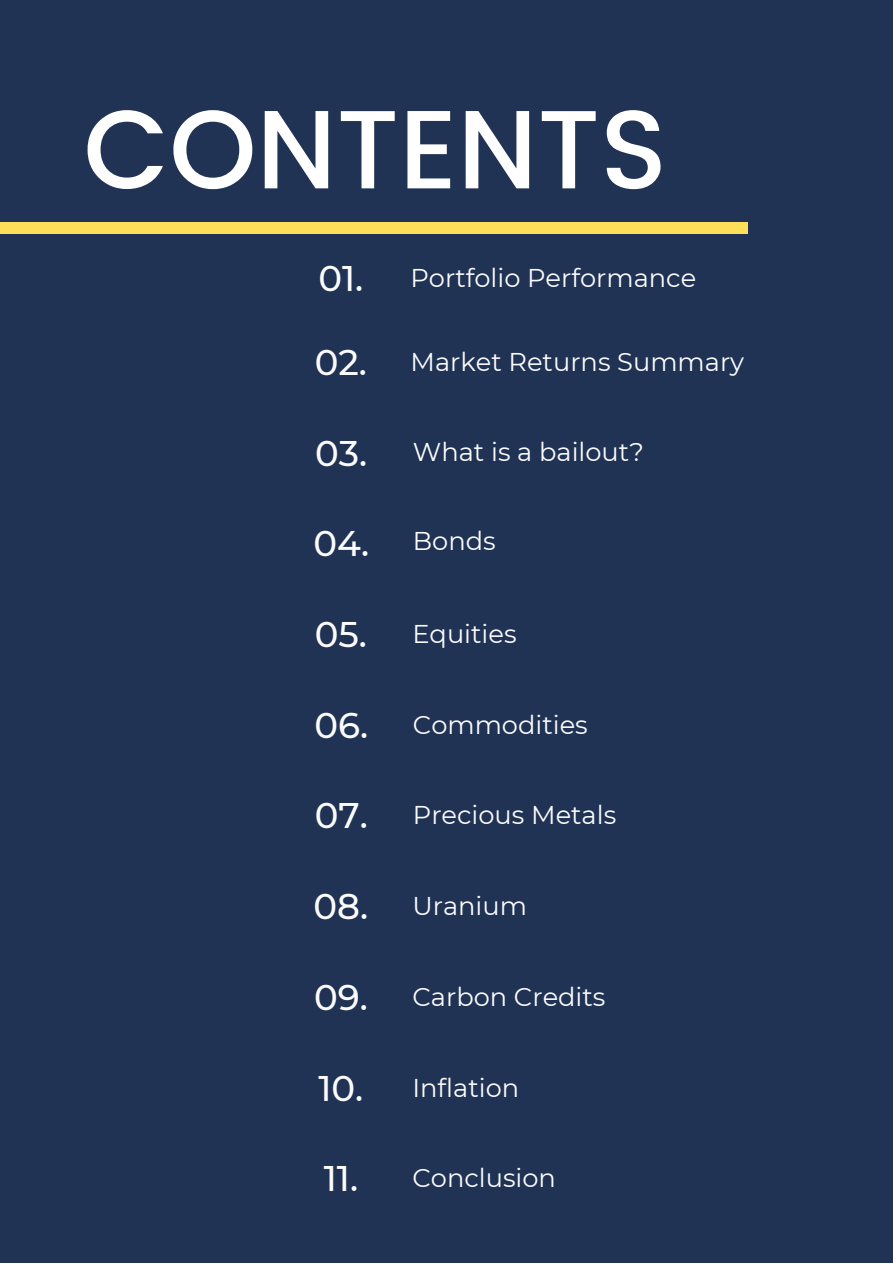
<style>
.page{position:relative;width:893px;height:1264px;background:#fff}
.page>*{position:absolute;margin:0;border:0;box-sizing:border-box;transform-origin:0 0}
.t1{font:500 111px "Poppins";color:#fff}
.t2{font:500 35.55px "Montserrat";color:#fbfbfc}
.t3{font:25.65px "Montserrat";color:#fbfbfc}
.s1{font-weight:500;font-size:35.55px}
</style>
<div class="page">
<div style="left:0;top:0;width:892px;height:1262px;background:#203354"></div>
<div style="left:0;top:222px;width:747px;height:11px;background:#ffde59"></div>
<h1 class="t1" style="left:83px;top:85px;width:585px">CONTENTS</h1>
<p class="t3" style="left:318px;top:262px;width:379px"><span class="s1">01.</span> Portfolio Performance</p>
<h2 class="t2" style="left:315px;top:340px;width:54px">02.</h2>
<h2 class="t2" style="left:315px;top:431px;width:54px">03.</h2>
<p class="t3" style="left:410px;top:346px;width:335px">Market Returns Summary</p>
<p class="t3" style="left:413px;top:436px;width:232px">What is a bailout?</p>
<p class="t3" style="left:313px;top:525px;width:184px"><span class="s1">04.</span> Bonds</p>
<p class="t3" style="left:315px;top:618px;width:203px"><span class="s1">05.</span> Equities</p>
<p class="t3" style="left:314px;top:709px;width:275px"><span class="s1">06.</span> Commodities</p>
<p class="t3" style="left:315px;top:799px;width:303px"><span class="s1">07.</span> Precious Metals</p>
<p class="t3" style="left:313px;top:890px;width:215px"><span class="s1">08.</span> Uranium</p>
<p class="t3" style="left:314px;top:981px;width:293px"><span class="s1">09.</span> Carbon Credits</p>
<p class="t3" style="left:318px;top:1071px;width:202px"><span class="s1">10.</span> Inflation</p>
<p class="t3" style="left:323px;top:1162px;width:234px"><span class="s1">11.</span> Conclusion</p>
</div>
